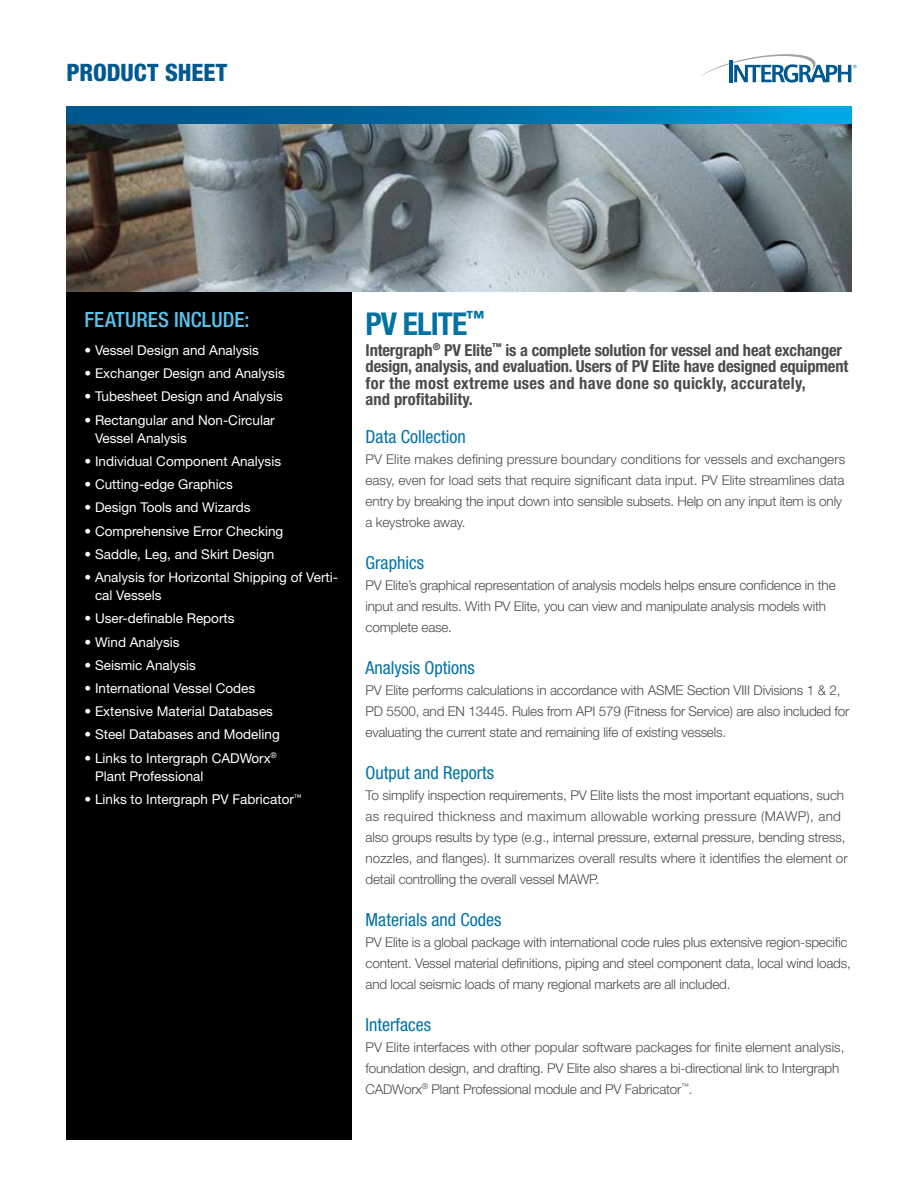
<style>
.page{position:relative;width:918px;height:1188px;background:#fff}
.page>*{position:absolute;margin:0;border:0;box-sizing:border-box;transform-origin:0 0}
.t1{font:700 condensed 31.5px "Helvetica Neue LT Std";letter-spacing:-.03em;color:#0073a3}
.t2{font:800 condensed 24px "Helvetica Neue LT Std";color:#005991}
.t3{font:500 condensed 21px "Helvetica Neue LT Std";letter-spacing:.005em;color:#58c3ed}
.t4{font:condensed 18px "Helvetica Neue LT Std";color:#0073a3}
.t5{font:700 condensed 16.5px/16.5px "Helvetica Neue LT Std";letter-spacing:-.01em;color:#4b4b4b}
.t6{font:300 13.5px/21px "Helvetica Neue LT Std";letter-spacing:-.015em;color:#4b4b4b}
.t7{font:13.5px/18px "Helvetica Neue LT Std";color:#fff}
</style>
<div class="page">
<svg style="left:702px;top:54px;width:155px;height:29px"></svg>
<div style="left:67px;top:291px;width:285px;height:848px;background:#000"></div>
<img style="left:67px;top:123px;width:784px;height:168px">
<svg style="left:67px;top:107px;width:784px;height:16px;background:#0072aa"></svg>
<h2 class="t2" style="left:66px;top:58px;width:163px">PRODUCT SHEET</h2>
<h3 class="t3" style="left:85px;top:307px;width:166px">FEATURES INCLUDE:</h3>
<p class="t7" style="left:85px;top:341px;width:176px">• Vessel Design and Analysis</p>
<p class="t7" style="left:85px;top:364px;width:202px">• Exchanger Design and Analysis</p>
<p class="t7" style="left:85px;top:387px;width:200px">• Tubesheet Design and Analysis</p>
<p class="t7" style="left:95px;top:411px;width:181px;text-indent:-11px">• Rectangular and Non-Circular<br>Vessel Analysis</p>
<p class="t7" style="left:85px;top:452px;width:198px">• Individual Component Analysis</p>
<p class="t7" style="left:85px;top:475px;width:150px">• Cutting-edge Graphics</p>
<p class="t7" style="left:85px;top:498px;width:168px">• Design Tools and Wizards</p>
<p class="t7" style="left:85px;top:522px;width:200px">• Comprehensive Error Checking</p>
<p class="t7" style="left:85px;top:545px;width:191px">• Saddle, Leg, and Skirt Design</p>
<p class="t7" style="left:95px;top:568px;width:244px;text-indent:-11px">• Analysis for Horizontal Shipping of Verti&shy;cal Vessels</p>
<p class="t7" style="left:85px;top:609px;width:152px">• User-definable Reports</p>
<p class="t7" style="left:85px;top:633px;width:97px">• Wind Analysis</p>
<p class="t7" style="left:85px;top:656px;width:113px">• Seismic Analysis</p>
<p class="t7" style="left:85px;top:679px;width:172px">• International Vessel Codes</p>
<p class="t7" style="left:85px;top:702px;width:190px">• Extensive Material Databases</p>
<p class="t7" style="left:85px;top:726px;width:197px">• Steel Databases and Modeling</p>
<p class="t7" style="left:95px;top:749px;width:183px;text-indent:-11px">• Links to Intergraph CADWorx<sup>®<br></sup>Plant Professional</p>
<p class="t7" style="left:85px;top:790px;width:219px">• Links to Intergraph PV Fabricator<sup>™</sup></p>
<h1 class="t1" style="left:366px;top:304px;width:120px">pv elite<sup>™</sup></h1>
<p class="t5" style="left:366px;top:342px;width:484px">Intergraph<sup>®</sup> PV Elite<sup>™</sup> is a complete solution for vessel and heat exchanger design, analysis, and evaluation. Users of PV Elite have designed equipment for the most extreme uses and have done so quickly, accurately,<br>and profitability.</p>
<h3 class="t4" style="left:366px;top:426px;width:102px">Data Collection</h3>
<p class="t6" style="left:366px;top:448px;width:481px">PV Elite makes defining pressure boundary conditions for vessels and exchangers easy, even for load sets that require significant data input. PV Elite streamlines data entry by breaking the input down into sensible subsets. Help on any input item is only a keystroke away.</p>
<h3 class="t4" style="left:366px;top:552px;width:60px">Graphics</h3>
<p class="t6" style="left:366px;top:574px;width:472px">PV Elite’s graphical representation of analysis models helps ensure confidence in the input and results. With PV Elite, you can view and manipulate analysis models with complete ease.</p>
<h3 class="t4" style="left:366px;top:657px;width:111px">Analysis Options</h3>
<p class="t6" style="left:366px;top:679px;width:485px">PV Elite performs calculations in accordance with ASME Section VIII Divisions 1 &amp; 2,<br>PD 5500, and EN 13445. Rules from API 579 (Fitness for Service) are also included for evaluating the current state and remaining life of existing vessels.</p>
<h3 class="t4" style="left:366px;top:762px;width:130px">Output and Reports</h3>
<p class="t6" style="left:366px;top:784px;width:484px">To simplify inspection requirements, PV Elite lists the most important equations, such as required thickness and maximum allowable working pressure (MAWP), and also groups results by type (e.g., internal pressure, external pressure, bending stress, nozzles, and flanges). It summarizes overall results where it identifies the element or detail controlling the overall vessel MAWP.</p>
<h3 class="t4" style="left:366px;top:909px;width:137px">Materials and Codes</h3>
<p class="t6" style="left:366px;top:931px;width:487px">PV Elite is a global package with international code rules plus extensive region-specific content. Vessel material definitions, piping and steel component data, local wind loads, and local seismic loads of many regional markets are all included.</p>
<h3 class="t4" style="left:366px;top:1014px;width:67px">Interfaces</h3>
<p class="t6" style="left:366px;top:1036px;width:480px">PV Elite interfaces with other popular software packages for finite element analysis, foundation design, and drafting. PV Elite also shares a bi-directional link to Intergraph<br>CADWorx<sup>®</sup> Plant Professional module and PV Fabricator<sup>™</sup>.</p>
</div>
